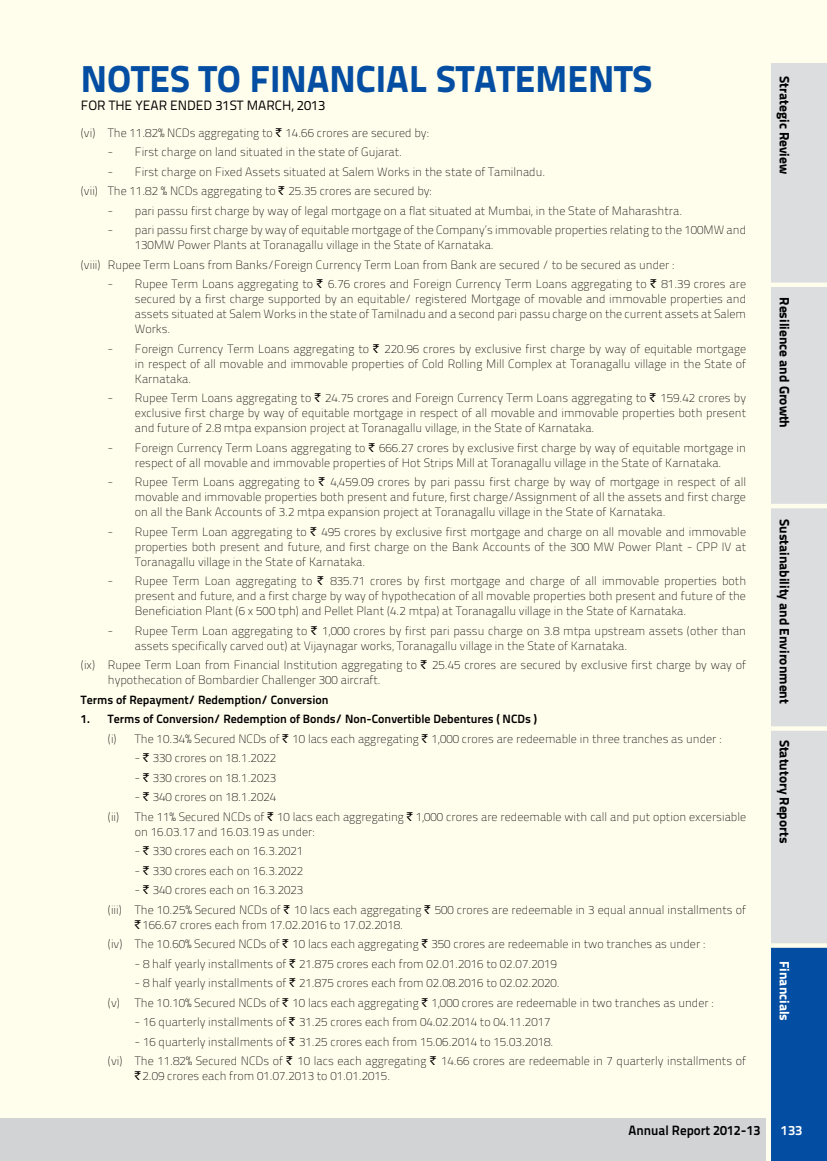
<style>
.page{position:relative;width:827px;height:1161px;background:#fff}
.page>*{position:absolute;margin:0;border:0;box-sizing:border-box;transform-origin:0 0}
.t1{font:37.5px "Titillium Text 25 L 999 wt";color:#034ea2}
.t2{font:13.5px "Titillium Text 25 L 999 wt";color:#000}
.t3{font:13.5px "Titillium Text 25 L 400 wt";color:#000}
.t4{font:13.5px "Titillium Text 25 L 800 wt";color:#000}
.t5{font:13.5px "Titillium Text 25 L 999 wt";color:#fff}
.t6{font:13.5px "Titillium Text 25 L 800 wt";color:#fff}
.t7{font:12px/15px "Titillium Text 25 L 1 wt";color:#000}
.t8{font:12px "Titillium Text 25 L 800 wt";color:#000}
.s1{font-family:"Rupee Foradian"}
.s2{font-family:"Titillium Text 25 L 800 wt"}
</style>
<div class="page">
<div style="left:0;top:0;width:826px;height:1161px;background:#fffdeb"></div>
<div style="left:0;top:1118px;width:765px;height:43px;background:#d1d3d4"></div>
<div style="left:770px;top:63px;width:56px;height:222px;background:#dcddde"></div>
<div style="left:770px;top:505px;width:56px;height:222px;background:#dcddde"></div>
<div style="left:770px;top:726px;width:56px;height:222px;background:#dcddde"></div>
<div style="left:770px;top:947px;width:56px;height:214px;background:#034ea2"></div>
<div style="left:770px;top:284px;width:56px;height:222px;background:#dcddde"></div>
<hr style="left:767px;top:283px;width:59px;height:4px;background:#fffdeb">
<hr style="left:767px;top:504px;width:59px;height:4px;background:#fffdeb">
<div style="left:767px;top:726px;width:59px;height:5px;background:#fffdeb"></div>
<div style="left:767px;top:943px;width:59px;height:5px;background:#fffdeb"></div>
<p class="t1" style="left:81px;top:49px;width:190px">NOTES TO FINAN</p>
<p class="t1" style="left:355px;top:49px;width:101px">CIAL STATE</p>
<p class="t1" style="left:535px;top:49px;width:54px">MENTS</p>
<p class="t3" style="left:81px;top:95px;width:246px">FOR THE YEAR ENDED 31ST MARCH, 2013</p>
<p class="t7" style="left:81px;top:124px;width:349px">(vi) The 11.82% NCDs aggregating to <span class="s1">`</span> 14.66 crores are secured by:</p>
<p class="t7" style="left:108px;top:144px;width:296px">- First charge on land situated in the state of Gujarat.</p>
<p class="t7" style="left:81px;top:161px;width:466px;line-height:19.5px;text-indent:27px">- First charge on Fixed Assets situated at Salem Works in the state of Tamilnadu. (vii) The 11.82 % NCDs aggregating to <span class="s1">`</span> 25.35 crores are secured by:</p>
<p class="t7" style="left:108px;top:202px;width:575px">- pari passu first charge by way of legal mortgage on a flat situated at Mumbai, in the State of Maharashtra.</p>
<p class="t7" style="left:135px;top:222px;width:612px;text-indent:-27px">- pari passu first charge by way of equitable mortgage of the Company’s immovable properties relating to the 100MW and<br>130MW Power Plants at Toranagallu village in the State of Karnataka.</p>
<p class="t7" style="left:81px;top:256px;width:594px">(viii) Rupee Term Loans from Banks/Foreign Currency Term Loan from Bank are secured / to be secured as under :</p>
<p class="t7" style="left:135px;top:276px;width:612px;text-align:justify;text-indent:-27px">- Rupee Term Loans aggregating to <span class="s1">`</span> 6.76 crores and Foreign Currency Term Loans aggregating to <span class="s1">`</span> 81.39 crores are secured by a first charge supported by an equitable/ registered Mortgage of movable and immovable properties and assets situated at Salem Works in the state of Tamilnadu and a second pari passu charge on the current assets at Salem Works.</p>
<p class="t7" style="left:135px;top:340px;width:612px;text-align:justify;text-indent:-27px">- Foreign Currency Term Loans aggregating to <span class="s1">`</span> 220.96 crores by exclusive first charge by way of equitable mortgage in respect of all movable and immovable properties of Cold Rolling Mill Complex at Toranagallu village in the State of Karnataka.</p>
<p class="t7" style="left:135px;top:390px;width:612px;text-align:justify;text-indent:-27px">- Rupee Term Loans aggregating to <span class="s1">`</span> 24.75 crores and Foreign Currency Term Loans aggregating to <span class="s1">`</span> 159.42 crores by exclusive first charge by way of equitable mortgage in respect of all movable and immovable properties both present and future of 2.8 mtpa expansion project at Toranagallu village, in the State of Karnataka.</p>
<p class="t7" style="left:108px;top:439px;width:639px;text-align:center">- Foreign Currency Term Loans aggregating to <span class="s1">`</span> 666.27 crores by exclusive first charge by way of equitable mortgage in respect of all movable and immovable properties of Hot Strips Mill at Toranagallu village in the State of Karnataka.</p>
<p class="t7" style="left:135px;top:474px;width:612px;text-align:justify;text-indent:-27px">- Rupee Term Loans aggregating to <span class="s1">`</span> 4,459.09 crores by pari passu first charge by way of mortgage in respect of all movable and immovable properties both present and future, first charge/Assignment of all the assets and first charge on all the Bank Accounts of 3.2 mtpa expansion project at Toranagallu village in the State of Karnataka.</p>
<p class="t7" style="left:135px;top:523px;width:612px;text-align:justify;text-indent:-27px">- Rupee Term Loan aggregating to <span class="s1">`</span> 495 crores by exclusive first mortgage and charge on all movable and immovable properties both present and future, and first charge on the Bank Accounts of the 300 MW Power Plant - CPP IV at Toranagallu village in the State of Karnataka.</p>
<p class="t7" style="left:135px;top:573px;width:612px;text-align:justify;text-indent:-27px">- Rupee Term Loan aggregating to <span class="s1">`</span> 835.71 crores by first mortgage and charge of all immovable properties both present and future, and a first charge by way of hypothecation of all movable properties both present and future of the Beneficiation Plant (6 x 500 tph) and Pellet Plant (4.2 mtpa) at Toranagallu village in the State of Karnataka.</p>
<p class="t7" style="left:135px;top:622px;width:612px;text-indent:-27px">- Rupee Term Loan aggregating to <span class="s1">`</span> 1,000 crores by first pari passu charge on 3.8 mtpa upstream assets (other than assets specifically carved out) at Vijaynagar works, Toranagallu village in the State of Karnataka.</p>
<p class="t7" style="left:108px;top:657px;width:639px;text-indent:-27px">(ix) Rupee Term Loan from Financial Institution aggregating to <span class="s1">`</span> 25.45 crores are secured by exclusive first charge by way of hypothecation of Bombardier Challenger 300 aircraft.</p>
<p class="t8" style="left:81px;top:690px;width:249px">Terms of Repayment/ Redemption/ Conversion</p>
<p class="t7" style="left:108px;top:709px;width:614px;line-height:19.5px;text-indent:-27px"><span class="s2">1. Terms of Conversion/ Redemption of Bonds/ Non-Convertible Debentures ( NCDs )<br></span>(i) The 10.34% Secured NCDs of <span class="s1">`</span> 10 lacs each aggregating <span class="s1">`</span> 1,000 crores are redeemable in three tranches as under :</p>
<p class="t7" style="left:135px;top:750px;width:143px">- <span class="s1">`</span> 330 crores on 18.1.2022</p>
<p class="t7" style="left:135px;top:769px;width:143px">- <span class="s1">`</span> 330 crores on 18.1.2023</p>
<p class="t7" style="left:108px;top:787px;width:639px;line-height:19.5px;text-indent:27px">- <span class="s1">`</span> 340 crores on 18.1.2024<br>(ii) The 11% Secured NCDs of <span class="s1">`</span> 10 lacs each aggregating <span class="s1">`</span> 1,000 crores are redeemable with call and put option excersiable</p>
<p class="t7" style="left:135px;top:823px;width:181px">on 16.03.17 and 16.03.19 as under:</p>
<p class="t7" style="left:135px;top:843px;width:170px">- <span class="s1">`</span> 330 crores each on 16.3.2021</p>
<p class="t7" style="left:135px;top:862px;width:170px">- <span class="s1">`</span> 330 crores each on 16.3.2022</p>
<p class="t7" style="left:108px;top:880px;width:639px;line-height:19.5px;text-indent:27px">- <span class="s1">`</span> 340 crores each on 16.3.2023<br>(iii) The 10.25% Secured NCDs of <span class="s1">`</span> 10 lacs each aggregating <span class="s1">`</span> 500 crores are redeemable in 3 equal annual installments of</p>
<p class="t7" style="left:108px;top:914px;width:598px;line-height:19.5px;text-indent:27px"><span class="s1">`</span>166.67 crores each from 17.02.2016 to 17.02.2018.<br>(iv) The 10.60% Secured NCDs of <span class="s1">`</span> 10 lacs each aggregating <span class="s1">`</span> 350 crores are redeemable in two tranches as under :</p>
<p class="t7" style="left:135px;top:955px;width:423px">- 8 half yearly installments of <span class="s1">`</span> 21.875 crores each from 02.01.2016 to 02.07.2019</p>
<p class="t7" style="left:108px;top:973px;width:606px;line-height:19.5px;text-indent:27px">- 8 half yearly installments of <span class="s1">`</span> 21.875 crores each from 02.08.2016 to 02.02.2020.<br>(v) The 10.10% Secured NCDs of <span class="s1">`</span> 10 lacs each aggregating <span class="s1">`</span> 1,000 crores are redeemable in two tranches as under :</p>
<p class="t7" style="left:135px;top:1014px;width:417px">- 16 quarterly installments of <span class="s1">`</span> 31.25 crores each from 04.02.2014 to 04.11.2017</p>
<p class="t7" style="left:108px;top:1031px;width:639px;line-height:19.5px;text-indent:27px">- 16 quarterly installments of <span class="s1">`</span> 31.25 crores each from 15.06.2014 to 15.03.2018.<br>(vi) The 11.82% Secured NCDs of <span class="s1">`</span> 10 lacs each aggregating <span class="s1">`</span> 14.66 crores are redeemable in 7 quarterly installments of</p>
<p class="t7" style="left:135px;top:1068px;width:257px"><span class="s1">`</span>2.09 crores each from 01.07.2013 to 01.01.2015.</p>
<p class="t2" style="left:794px;top:76px;width:99px;rotate:90deg">STRATEGIC REVIEW</p>
<p class="t2" style="left:794px;top:297px;width:132px;rotate:90deg">RESILIENCE AND GROWTH</p>
<p class="t2" style="left:794px;top:519px;width:186px;rotate:90deg">SUSTAINABILITY AND ENVIRONMENT</p>
<p class="t2" style="left:794px;top:740px;width:105px;rotate:90deg">STATUTORY REPORTS</p>
<p class="t5" style="left:794px;top:961px;width:62px;rotate:90deg">FINANCIALS</p>
<p class="t4" style="left:628px;top:1120px;width:133px">Annual Report 2012-13</p>
<p class="t6" style="left:780px;top:1120px;width:23px">133</p>
</div>
